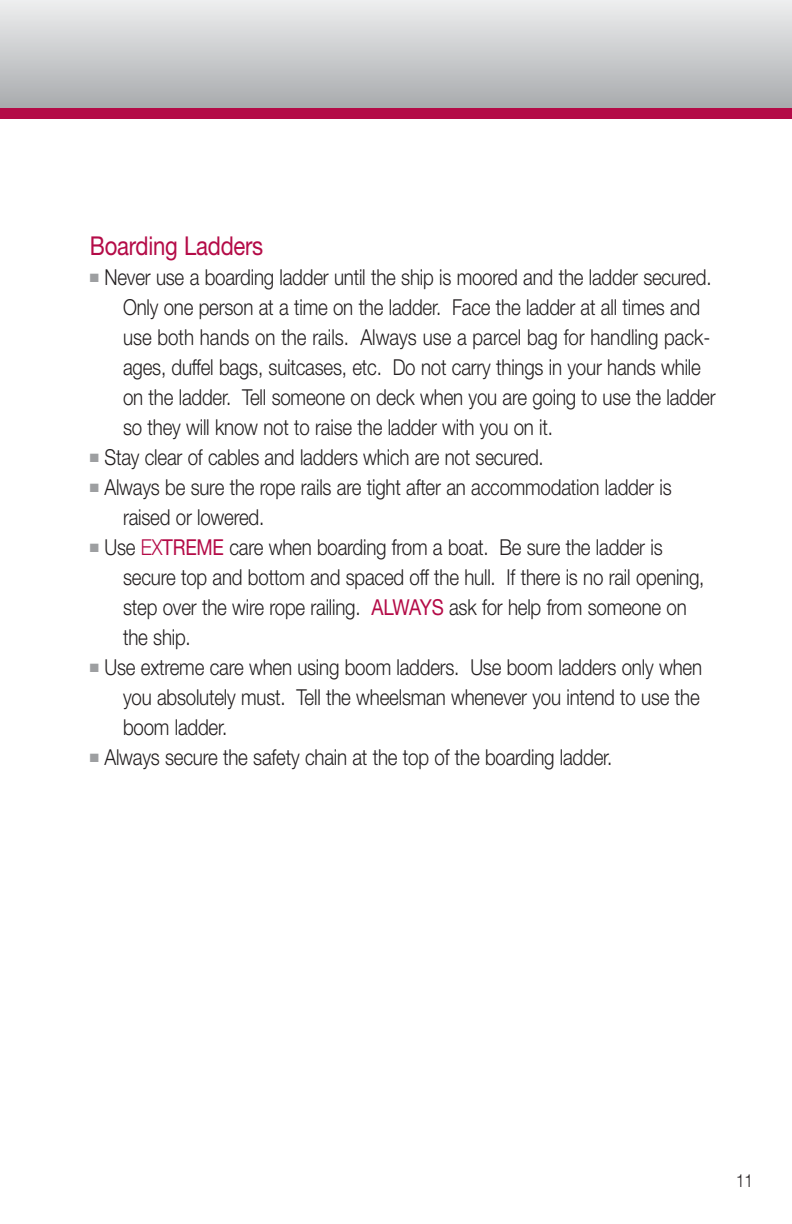
<style>
.page{position:relative;width:792px;height:1224px;background:#fff}
.page>*{position:absolute;margin:0;border:0;box-sizing:border-box;transform-origin:0 0}
.t1{font:26px "Helvetica Neue";letter-spacing:-.01em;color:#b40b47;scale:.85 1}
.t2{font:300 22px/30px "Helvetica Neue";letter-spacing:-.01em;color:#231f20;scale:.85 1}
.t3{font:300 18px "Helvetica Neue";color:#231f20;scale:.85 1}
.s1{color:#b40b47}
.s2{font-weight:400;color:#b40b47}
</style>
<div class="page">
<div style="left:0;top:108px;width:792px;height:11px;background:#b40b47"></div>
<div style="left:0;top:0;width:792px;height:108px;background:linear-gradient(to bottom,#eeeff0,#a9acae)"></div>
<p class="t1" style="left:90px;top:237px;width:205px">Boarding Ladders</p>
<p class="t2" style="left:123px;top:265px;width:699px;text-indent:-33px"><sup>■</sup> Never use a boarding ladder until the ship is moored and the ladder secured.<br>Only one person at a time on the ladder. Face the ladder at all times and use both hands on the rails. Always use a parcel bag for handling pack&shy;ages, duffel bags, suitcases, etc. Do not carry things in your hands while on the ladder. Tell someone on deck when you are going to use the ladder so they will know not to raise the ladder with you on it.</p>
<p class="t2" style="left:90px;top:445px;width:535px"><sup>■</sup> Stay clear of cables and ladders which are not secured.</p>
<p class="t2" style="left:123px;top:475px;width:647px;text-indent:-33px"><sup>■</sup> Always be sure the rope rails are tight after an accommodation ladder is raised or lowered.</p>
<p class="t2" style="left:123px;top:535px;width:686px;text-indent:-33px"><sup>■</sup> Use <span class="s1">EX</span><span class="s2">TREME</span> care when boarding from a boat. Be sure the ladder is secure top and bottom and spaced off the hull. If there is no rail opening, step over the wire rope railing. <span class="s2">ALWAYS</span> ask for help from someone on the ship.</p>
<p class="t2" style="left:123px;top:655px;width:683px;text-align:justify;text-indent:-33px"><sup>■</sup> Use extreme care when using boom ladders. Use boom ladders only when you absolutely must. Tell the wheelsman whenever you intend to use the boom ladder.</p>
<p class="t2" style="left:90px;top:745px;width:616px"><sup>■</sup> Always secure the safety chain at the top of the boarding ladder.</p>
<p class="t3" style="left:736px;top:1175px;width:22px">11</p>
</div>
